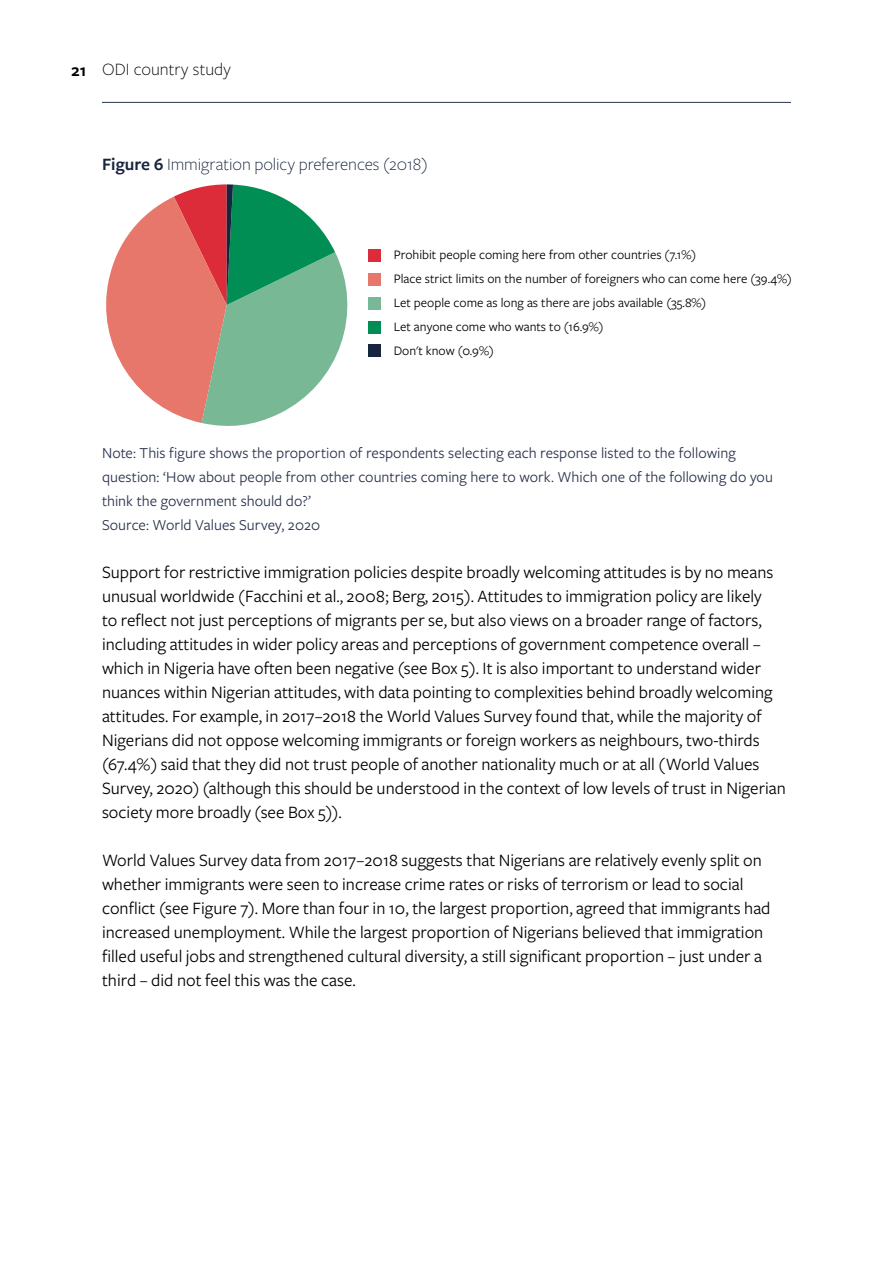
<style>
.page{position:relative;width:893px;height:1263px;background:#fff}
.page>*{position:absolute;margin:0;border:0;box-sizing:border-box;transform-origin:0 0}
.Body_Text{font:18px/24px "Freight Sans Pro";color:#000}
.t1{font:300 18px "Freight Sans Pro";letter-spacing:-.005em;color:#17253f}
.t2{font:300 18px "Freight Sans Pro";letter-spacing:.005em;color:#000}
.Figure_note_source{font:15.75px/24px "Freight Sans Pro";color:#28314b}
.t3{font:13.5px/23.9px "Freight Sans Pro";color:#000}
.s1{font-weight:600}
</style>
<div class="page">
<hr style="left:102px;top:102px;width:689px;height:1px;background:#17253f">
<div style="left:368px;top:249px;width:12px;height:13px;background:#dc2c39"></div>
<div style="left:368px;top:273px;width:12px;height:13px;background:#e7766b"></div>
<div style="left:368px;top:297px;width:12px;height:13px;background:#79b894"></div>
<div style="left:368px;top:321px;width:12px;height:12px;background:#008e54"></div>
<div style="left:368px;top:345px;width:12px;height:12px;background:#17253f"></div>
<svg style="left:106px;top:184px;width:242px;height:242px"></svg>
<p class="t2" style="left:71px;top:58px;width:161px"><span class="s1">21</span> ODI country study</p>
<p class="t1" style="left:102px;top:152px;width:327px"><span class="s1">Figure 6</span> Immigration policy preferences (2018)</p>
<p class="t3" style="left:394px;top:243px;width:400px">Prohibit people coming here from other countries (7.1%)<br>Place strict limits on the number of foreigners who can come here (39.4%)<br>Let people come as long as there are jobs available (35.8%)<br>Let anyone come who wants to (16.9%)<br>Don't know (0.9%)</p>
<p class="Figure_note_source" style="left:102px;top:440px;width:672px">Note: This figure shows the proportion of respondents selecting each response listed to the following question: ‘How about people from other countries coming here to work. Which one of the following do you think the government should do?’</p>
<p class="Figure_note_source" style="left:102px;top:512px;width:220px">Source: World Values Survey, 2020</p>
<p class="Body_Text" style="left:102px;top:559px;width:685px">Support for restrictive immigration policies despite broadly welcoming attitudes is by no means unusual worldwide (Facchini et al., 2008; Berg, 2015). Attitudes to immigration policy are likely<br>to reflect not just perceptions of migrants per se, but also views on a broader range of factors, including attitudes in wider policy areas and perceptions of government competence overall – which in Nigeria have often been negative (see Box 5). It is also important to understand wider nuances within Nigerian attitudes, with data pointing to complexities behind broadly welcoming attitudes. For example, in 2017–2018 the World Values Survey found that, while the majority of Nigerians did not oppose welcoming immigrants or foreign workers as neighbours, two-thirds (67.4%) said that they did not trust people of another nationality much or at all (World Values Survey, 2020) (although this should be understood in the context of low levels of trust in Nigerian society more broadly (see Box 5)).</p>
<p class="Body_Text" style="left:102px;top:847px;width:670px">World Values Survey data from 2017–2018 suggests that Nigerians are relatively evenly split on whether immigrants were seen to increase crime rates or risks of terrorism or lead to social conflict (see Figure 7). More than four in 10, the largest proportion, agreed that immigrants had increased unemployment. While the largest proportion of Nigerians believed that immigration filled useful jobs and strengthened cultural diversity, a still significant proportion – just under a third – did not feel this was the case.</p>
</div>
